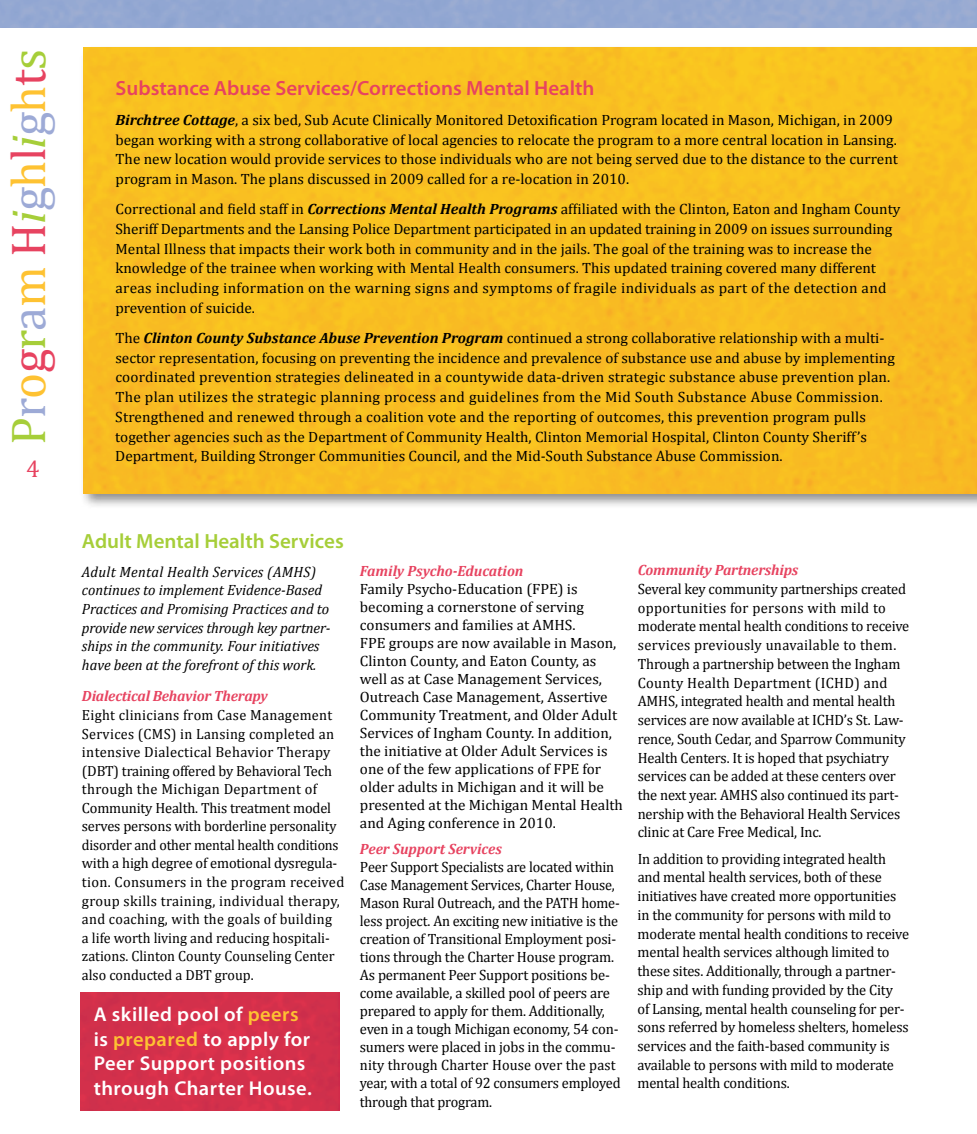
<style>
.page{position:relative;width:977px;height:1134px;background:#fff}
.page>*{position:absolute;margin:0;border:0;box-sizing:border-box;transform-origin:0 0}
.t1{font:49px "Cambria";letter-spacing:-.01em;color:#9daad6}
.t2{font:24.5px "Cambria";color:#e74360}
.t3{font:600 20.65px "Myriad Pro";color:#e74360}
.t4{font:600 20.65px "Myriad Pro";color:#a6ce39}
.t5{font:600 20.12px/24.5px "Myriad Pro";letter-spacing:.02em;color:#fff}
.t6{font:14.88px/18px "Cambria";color:#000}
.t7{font:italic 14.88px/18.7px "Cambria";color:#000}
.t8{font:italic 700 14.88px "Cambria";letter-spacing:-.01em;color:#e74360}
.t9{font:14.7px/18.6px "Cambria";color:#000}
.s1{color:#a6ce39}
.s2{color:#fec232}
.s3{color:#e74360}
.s4{font-style:italic;color:#a6ce39}
.s5{font-weight:700;font-style:italic}
</style>
<div class="page">
<div style="left:80px;top:44px;width:896px;height:465px;background:#000;opacity:.45"></div>
<div style="left:83px;top:48px;width:893px;height:445px;background:#f9bf21"></div>
<img style="left:80px;top:992px;width:259px;height:118px">
<h1 class="t1" style="left:0;top:445px;width:398px;rotate:-90deg"><span class="s1">P</span>r<span class="s2">o</span><span class="s3">g</span><span class="s1">r</span>a<span class="s2">m</span> <span class="s3">H</span><span class="s4">i</span>g<span class="s2">h</span><span class="s3">l</span><span class="s4">i</span>g<span class="s2">h</span><span class="s3">t</span><span class="s1">s</span></h1>
<h2 class="t2" style="left:26px;top:454px;width:15px">4</h2>
<h3 class="t3" style="left:116px;top:75px;width:480px">Substance Abuse Services/Corrections Mental Health</h3>
<p class="t6" style="left:116px;top:110px;width:784px;line-height:19.8px"><span class="s5">Birchtree Cottage</span>, a six bed, Sub Acute Clinically Monitored Detoxification Program located in Mason, Michigan, in 2009 began working with a strong collaborative of local agencies to relocate the program to a more central location in Lansing.<br>The new location would provide services to those individuals who are not being served due to the distance to the current program in Mason. The plans discussed in 2009 called for a re-location in 2010.</p>
<p class="t6" style="left:115px;top:199px;width:786px;line-height:19.8px">Correctional and field staff in <span class="s5">Corrections Mental Health Programs</span> affiliated with the Clinton, Eaton and Ingham County Sheriff Departments and the Lansing Police Department participated in an updated training in 2009 on issues surrounding Mental Illness that impacts their work both in community and in the jails. The goal of the training was to increase the knowledge of the trainee when working with Mental Health consumers. This updated training covered many different areas including information on the warning signs and symptoms of fragile individuals as part of the detection and prevention of suicide.</p>
<p class="t6" style="left:115px;top:328px;width:781px;line-height:19.8px">The <span class="s5">Clinton County Substance Abuse Prevention Program</span> continued a strong collaborative relationship with a multi&shy;sector representation, focusing on preventing the incidence and prevalence of substance use and abuse by implementing coordinated prevention strategies delineated in a countywide data-driven strategic substance abuse prevention plan.<br>The plan utilizes the strategic planning process and guidelines from the Mid South Substance Abuse Commission.<br>Strengthened and renewed through a coalition vote and the reporting of outcomes, this prevention program pulls together agencies such as the Department of Community Health, Clinton Memorial Hospital, Clinton County Sheriff’s Department, Building Stronger Communities Council, and the Mid-South Substance Abuse Commission.</p>
<h3 class="t4" style="left:82px;top:528px;width:263px">Adult Mental Health Services</h3>
<p class="t7" style="left:82px;top:562px;width:250px">Adult Mental Health Services (AMHS) continues to implement Evidence-Based Practices and Promising Practices and to provide new services through key partner&shy;ships in the community. Four initiatives have been at the forefront of this work.</p>
<p class="t8" style="left:82px;top:687px;width:187px">Dialectical Behavior Therapy</p>
<p class="t9" style="left:82px;top:706px;width:264px">Eight clinicians from Case Management Services (CMS) in Lansing completed an intensive Dialectical Behavior Therapy (DBT) training offered by Behavioral Tech through the Michigan Department of Community Health. This treatment model serves persons with borderline personality disorder and other mental health conditions with a high degree of emotional dysregula&shy;tion. Consumers in the program received group skills training, individual therapy, and coaching, with the goals of building<br>a life worth living and reducing hospitali&shy;zations. Clinton County Counseling Center also conducted a DBT group.</p>
<h3 class="t5" style="left:94px;top:1002px;width:219px">A skilled pool of <span class="s2">peers </span>is <span class="s2">prepared</span> to apply for<br>Peer Support positions through Charter House.</h3>
<p class="t8" style="left:360px;top:562px;width:165px">Family Psycho-Education</p>
<p class="t6" style="left:360px;top:580px;width:264px">Family Psycho-Education (FPE) is becoming a cornerstone of serving consumers and families at AMHS.<br>FPE groups are now available in Mason, Clinton County, and Eaton County, as well as at Case Management Services, Outreach Case Management, Assertive Community Treatment, and Older Adult Services of Ingham County. In addition, the initiative at Older Adult Services is one of the few applications of FPE for older adults in Michigan and it will be presented at the Michigan Mental Health and Aging conference in 2010.</p>
<p class="t8" style="left:360px;top:840px;width:143px">Peer Support Services</p>
<p class="t6" style="left:360px;top:858px;width:262px">Peer Support Specialists are located within Case Management Services, Charter House, Mason Rural Outreach, and the PATH home&shy;less project. An exciting new initiative is the creation of Transitional Employment posi&shy;tions through the Charter House program.<br>As permanent Peer Support positions be&shy;come available, a skilled pool of peers are prepared to apply for them. Additionally, even in a tough Michigan economy, 54 con&shy;sumers were placed in jobs in the commu&shy;nity through Charter House over the past year, with a total of 92 consumers employed through that program.</p>
<p class="t8" style="left:638px;top:561px;width:162px">Community Partnerships</p>
<p class="t6" style="left:637px;top:580px;width:273px;line-height:18.7px">Several key community partnerships created opportunities for persons with mild to moderate mental health conditions to receive services previously unavailable to them.<br>Through a partnership between the Ingham County Health Department (ICHD) and AMHS, integrated health and mental health services are now available at ICHD’s St. Law&shy;rence, South Cedar, and Sparrow Community Health Centers. It is hoped that psychiatry services can be added at these centers over the next year. AMHS also continued its part&shy;nership with the Behavioral Health Services clinic at Care Free Medical, Inc.</p>
<p class="t6" style="left:637px;top:849px;width:273px;line-height:18.7px">In addition to providing integrated health and mental health services, both of these initiatives have created more opportunities in the community for persons with mild to moderate mental health conditions to receive mental health services although limited to these sites. Additionally, through a partner&shy;ship and with funding provided by the City<br>of Lansing, mental health counseling for per&shy;sons referred by homeless shelters, homeless services and the faith-based community is available to persons with mild to moderate mental health conditions.</p>
</div>
